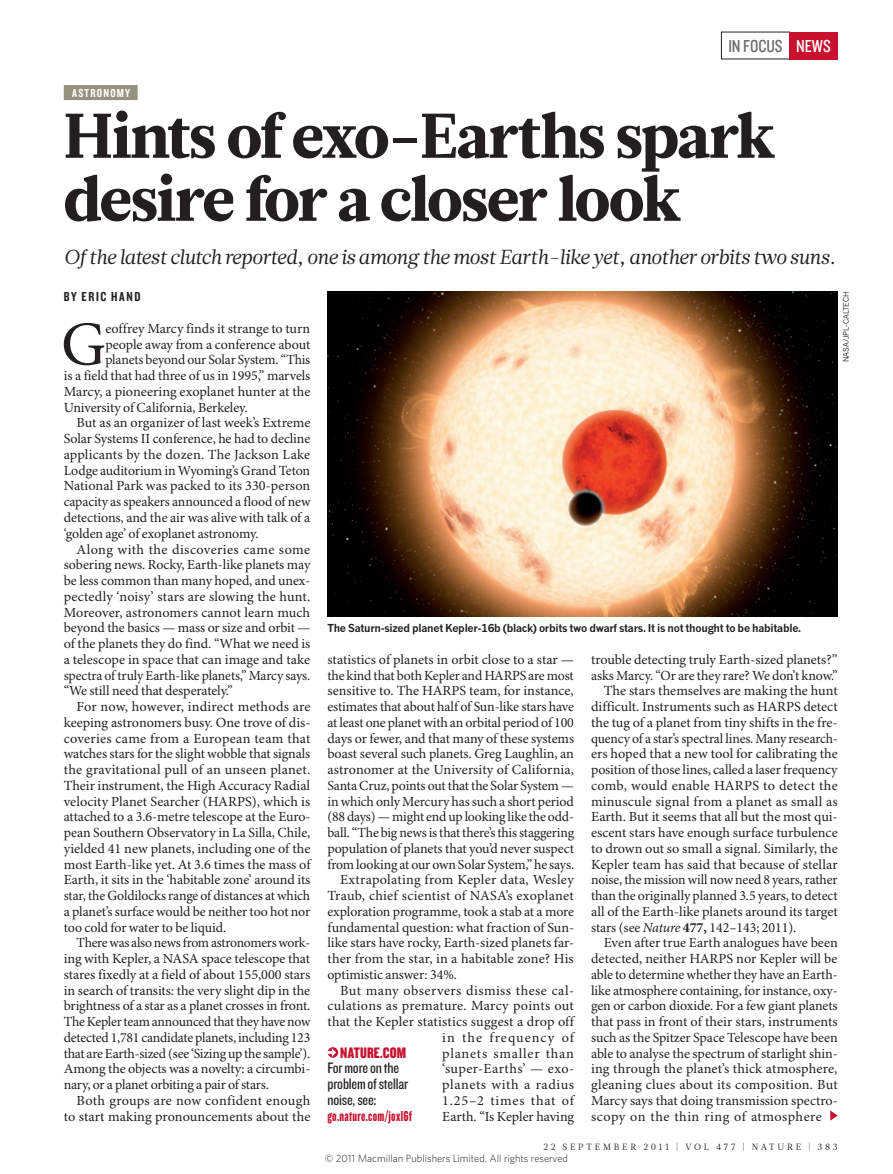
<style>
.page{position:relative;width:893px;height:1174px;background:#fff}
.page>*{position:absolute;margin:0;border:0;box-sizing:border-box;transform-origin:0 0}
.HEAD_42{font:900 63px/63px "Glosa Math";letter-spacing:-.025em;color:#231f20}
.BODY_DROP_CAP{font:62.4px "Minion Pro";color:#231f20}
.INTRO{font:italic 20.25px "Glosa Math";color:#231f20}
.t1{font:18px "Knockout 29 Junior Ltweight";color:#6c6d70}
.t2{font:18px "Knockout 29 Junior Ltweight";color:#fff}
.WEB_BOX_TEXT{font:15.75px/15.8px "Knockout 29 Junior Ltweight";letter-spacing:-.01em;color:#231f20}
.WEB_BOX_NATURE{font:15.75px "Knockout 69 Full Liteweight";letter-spacing:.01em;color:#c7112f}
.WEB_BOX_URL{font:15px "Knockout 68 Full Featherwt";letter-spacing:.02em;color:#c7112f}
.BODY_INDENT{font:13.95px/15.8px "Minion Pro";color:#231f20;text-align:justify}
.BODY_INDENT-2{font:13.95px/15.8px "Minion Pro";letter-spacing:.025em;color:#231f20;text-align:right}
.BODY_DROP_CAP-2{font:13.95px "Minion Pro";letter-spacing:-.005em;color:#231f20}
.AUTHOR_BYLINE{font:13.5px "Knockout 49 Liteweight";letter-spacing:.12em;color:#231f20}
.SUBJECT_STRAP{font:12px "Knockout 49 Liteweight";letter-spacing:.1em;color:#fff}
.PIC_CAPTION{font:700 10.8px "News Gothic MTOT";letter-spacing:-.025em;color:#231f20}
.t3{font:300 10.5px "Whitney";color:#231f20}
.t4{font:9px "Glosa Math";letter-spacing:.305em;color:#231f20}
.PIC_CREDIT{font:7.5px "News Gothic MTOT";color:#231f20}
.s1{font-style:italic}
.s2{font-weight:700}
</style>
<div class="page">
<div style="left:64px;top:85px;width:74px;height:15px;background:#95937f"></div>
<img style="left:327px;top:291px;width:511px;height:325px">
<div style="left:328px;top:1047px;width:10px;height:10px;background:#c7112f;border-radius:50%"></div>
<svg style="left:327px;top:1048px;width:9px;height:8px"></svg>
<svg style="left:830px;top:1110px;width:8px;height:10px"></svg>
<div style="left:789px;top:32px;width:49px;height:27px;background:#c7112f"></div>
<p class="t1" style="left:728px;top:34px;width:56px">IN FOCUS</p>
<p class="t2" style="left:796px;top:34px;width:36px">NEWS</p>
<p class="SUBJECT_STRAP" style="left:72px;top:85px;width:60px">ASTRONOMY</p>
<p class="HEAD_42" style="left:64px;top:105px;width:713px">Hints of exo-Earths spark desire for a closer look</p>
<p class="INTRO" style="left:64px;top:243px;width:774px">Of the latest clutch reported, one is among the most Earth-like yet, another orbits two suns.</p>
<p class="AUTHOR_BYLINE" style="left:64px;top:288px;width:78px">BY ERIC HAND</p>
<p class="BODY_DROP_CAP" style="left:61px;top:307px;width:46px">G</p>
<p class="BODY_DROP_CAP-2" style="left:105px;top:320px;width:206px">eoffrey Marcy finds it strange to turn</p>
<p class="BODY_DROP_CAP-2" style="left:105px;top:336px;width:206px">people away from a conference about</p>
<p class="BODY_DROP_CAP-2" style="left:105px;top:351px;width:206px">planets beyond our Solar System. “This</p>
<p class="BODY_DROP_CAP-2" style="left:64px;top:367px;width:248px">is a field that had three of us in 1995,” marvels</p>
<p class="BODY_DROP_CAP-2" style="left:64px;top:383px;width:248px">Marcy, a pioneering exoplanet hunter at the</p>
<p class="BODY_DROP_CAP-2" style="left:64px;top:399px;width:186px">University of California, Berkeley.</p>
<p class="BODY_INDENT" style="left:64px;top:416px;width:248px;text-indent:13px">But as an organizer of last week’s Extreme Solar Systems II conference, he had to decline applicants by the dozen. The Jackson Lake Lodge auditorium in Wyoming’s Grand Teton National Park was packed to its 330-person capacity as speakers announced a flood of new detections, and the air was alive with talk of a ‘golden age’ of exoplanet astronomy.</p>
<p class="BODY_INDENT" style="left:64px;top:542px;width:248px;text-indent:13px">Along with the discoveries came some sobering news. Rocky, Earth-like planets may be less common than many hoped, and unex&shy;pectedly ‘noisy’ stars are slowing the hunt.<br>Moreover, astronomers cannot learn much beyond the basics — mass or size and orbit — of the planets they do find. “What we need is a telescope in space that can image and take spectra of truly Earth-like planets,” Marcy says. “We still need that desperately.”</p>
<p class="BODY_INDENT" style="left:64px;top:699px;width:248px;text-indent:13px">For now, however, indirect methods are keeping astronomers busy. One trove of dis&shy;coveries came from a European team that watches stars for the slight wobble that signals the gravitational pull of an unseen planet.<br>Their instrument, the High Accuracy Radial velocity Planet Searcher (HARPS), which is attached to a 3.6-metre telescope at the Euro&shy;pean Southern Observatory in La Silla, Chile, yielded 41 new planets, including one of the most Earth-like yet. At 3.6 times the mass of Earth, it sits in the ‘habitable zone’ around its star, the Goldilocks range of distances at which a planet’s surface would be neither too hot nor too cold for water to be liquid.</p>
<p class="BODY_INDENT" style="left:64px;top:935px;width:248px;text-indent:13px">There was also news from astronomers work&shy;ing with Kepler, a NASA space telescope that stares fixedly at a field of about 155,000 stars in search of transits: the very slight dip in the brightness of a star as a planet crosses in front.<br>The Kepler team announced that they have now detected 1,781 candidate planets, including 123 that are Earth-sized (see ‘Sizing up the sample’).<br>Among the objects was a novelty: a circumbi&shy;nary, or a planet orbiting a pair of stars.</p>
<p class="BODY_INDENT" style="left:64px;top:1093px;width:248px;text-align:right">Both groups are now confident enough to start making pronouncements about the</p>
<p class="PIC_CREDIT" style="left:841px;top:362px;width:72px;rotate:-90deg">NASA/JPL-CALTECH</p>
<p class="PIC_CAPTION" style="left:327px;top:621px;width:475px">The Saturn-sized planet Kepler-16b (black) orbits two dwarf stars. It is not thought to be habitable.</p>
<p class="BODY_INDENT" style="left:327px;top:652px;width:248px">statistics of planets in orbit close to a star — the kind that both Kepler and HARPS are most sensitive to. The HARPS team, for instance, estimates that about half of Sun-like stars have at least one planet with an orbital period of 100 days or fewer, and that many of these systems boast several such planets. Greg Laughlin, an astronomer at the University of California, Santa Cruz, points out that the Solar System — in which only Mercury has such a short period (88 days) — might end up looking like the odd&shy;ball. “The big news is that there’s this staggering population of planets that you’d never suspect from looking at our own Solar System,” he says.</p>
<p class="BODY_INDENT" style="left:327px;top:872px;width:248px;text-indent:13px">Extrapolating from Kepler data, Wesley Traub, chief scientist of NASA’s exoplanet exploration programme, took a stab at a more fundamental question: what fraction of Sun&shy;like stars have rocky, Earth-sized planets far&shy;ther from the star, in a habitable zone? His optimistic answer: 34%.</p>
<p class="BODY_INDENT-2" style="left:327px;top:983px;width:248px">But many observers dismiss these cal&shy;culations as premature. Marcy points out that the Kepler statistics suggest a drop off in the frequency of<br>planets smaller than<br>‘super-Earths’ — exo-<br>planets with a radius<br>1.25–2 times that of<br>Earth. “Is Kepler having</p>
<p class="WEB_BOX_NATURE" style="left:340px;top:1042px;width:67px">NATURE.COM</p>
<p class="WEB_BOX_TEXT" style="left:327px;top:1059px;width:82px">For more on the problem of stellar noise, see:</p>
<p class="WEB_BOX_URL" style="left:327px;top:1106px;width:86px">go.nature.com/joxl6f</p>
<p class="BODY_INDENT" style="left:591px;top:652px;width:248px">trouble detecting truly Earth-sized planets?” asks Marcy. “Or are they rare? We don’t know.”</p>
<p class="BODY_INDENT" style="left:591px;top:683px;width:248px;text-indent:13px">The stars themselves are making the hunt difficult. Instruments such as HARPS detect the tug of a planet from tiny shifts in the fre&shy;quency of a star’s spectral lines. Many research&shy;ers hoped that a new tool for calibrating the position of those lines, called a laser frequency comb, would enable HARPS to detect the minuscule signal from a planet as small as Earth. But it seems that all but the most qui&shy;escent stars have enough surface turbulence to drown out so small a signal. Similarly, the Kepler team has said that because of stellar noise, the mission will now need 8 years, rather than the originally planned 3.5 years, to detect all of the Earth-like planets around its target stars (see <span class="s1">Nature</span> <span class="s2">477,</span> 142–143; 2011).</p>
<p class="BODY_INDENT" style="left:591px;top:935px;width:248px;text-indent:13px">Even after true Earth analogues have been detected, neither HARPS nor Kepler will be able to determine whether they have an Earth&shy;like atmosphere containing, for instance, oxy&shy;gen or carbon dioxide. For a few giant planets that pass in front of their stars, instruments such as the Spitzer Space Telescope have been able to analyse the spectrum of starlight shin&shy;ing through the planet’s thick atmosphere, gleaning clues about its composition. But Marcy says that doing transmission spectro&shy;scopy on the thin ring of atmosphere</p>
<p class="t4" style="left:543px;top:1141px;width:296px">22 SEPTEMBER 2011 | VOL 477 | NATURE | 383</p>
<p class="t3" style="left:325px;top:1151px;width:245px">© 2011 Macmillan Publishers Limited. All rights reserved</p>
</div>
